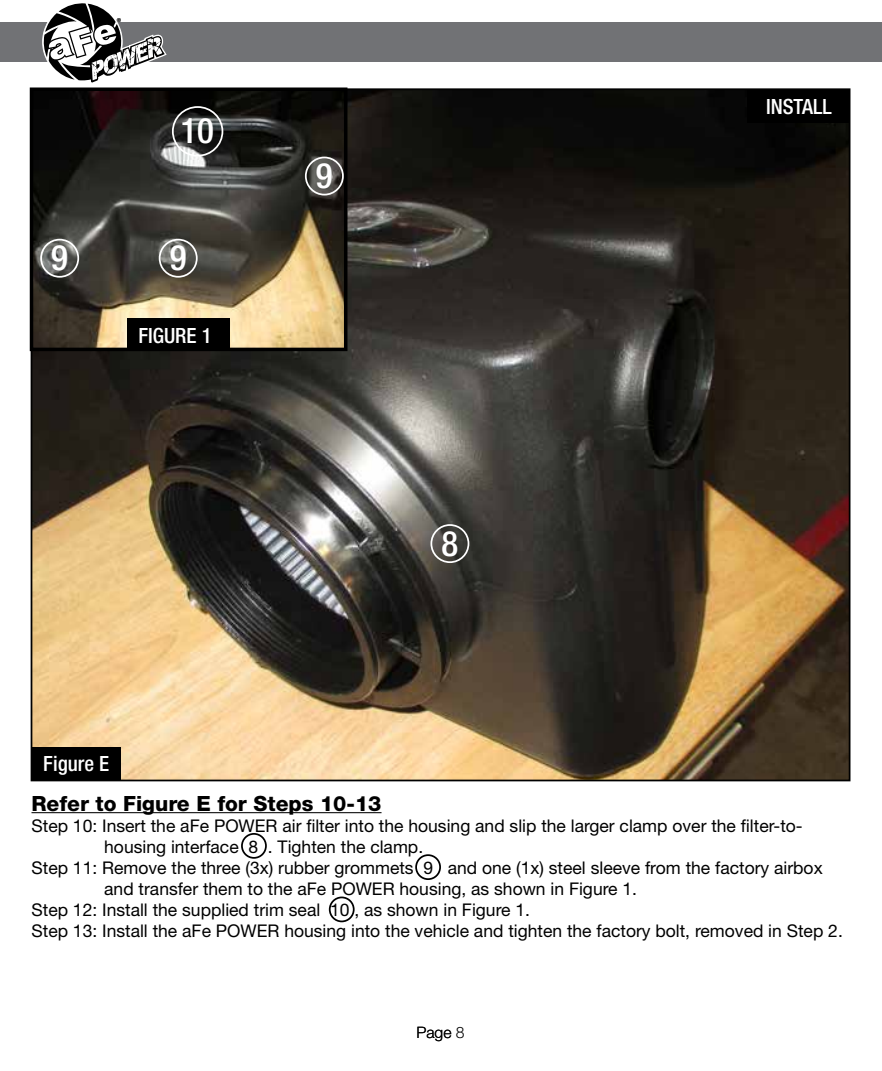
<style>
.page{position:relative;width:882px;height:1071px;background:#fff}
.page>*{position:absolute;margin:0;border:0;box-sizing:border-box;transform-origin:0 0}
.t1{font:500 condensed 35px "Helvetica Neue";color:#fff}
.t2{font:800 21px "Helvetica Neue";color:#000}
.t3{font:500 condensed 21px "Helvetica Neue";color:#fff}
.t4{font:17.5px "Helvetica Neue";color:#000}
.t5{font:300 15.75px "Helvetica Neue";color:#000}
.t6{font:8.75px "Myriad";color:#000}
</style>
<div class="page">
<img style="left:34px;top:91px;width:813px;height:687px">
<div style="left:0;top:23px;width:882px;height:39px;background:#717275"></div>
<svg style="left:43px;top:3px;width:124px;height:80px"></svg>
<hr style="left:32px;top:812px;width:350px;height:1px;background:#000">
<div style="left:32px;top:747px;width:89px;height:33px;background:#000"></div>
<div style="left:747px;top:90px;width:103px;height:33px;background:#000"></div>
<div style="left:415px;top:854px;width:26px;height:26px;border:2px solid #000;border-radius:50%"></div>
<div style="left:241px;top:833px;width:26px;height:26px;border:2px solid #000;border-radius:50%"></div>
<div style="left:329px;top:897px;width:26px;height:25px;border:2px solid #000;border-radius:50%"></div>
<div style="left:430px;top:524px;width:39px;height:39px;border:2px solid #fff;border-radius:50%"></div>
<img style="left:35px;top:93px;width:307px;height:253px">
<div style="left:30px;top:88px;width:317px;height:263px;border:4px solid #000"></div>
<div style="left:159px;top:239px;width:39px;height:39px;border:2px solid #fff;border-radius:50%"></div>
<div style="left:40px;top:239px;width:39px;height:39px;border:2px solid #fff;border-radius:50%"></div>
<div style="left:172px;top:106px;width:51px;height:51px;border:2px solid #fff;border-radius:50%"></div>
<div style="left:305px;top:157px;width:39px;height:39px;border:2px solid #fff;border-radius:50%"></div>
<div style="left:127px;top:318px;width:103px;height:33px;background:#000"></div>
<p class="t6" style="left:117px;top:17px;width:6px">®</p>
<h1 class="t1" style="left:180px;top:110px;width:35px">10</h1>
<h1 class="t1" style="left:51px;top:237px;width:18px">9</h1>
<h1 class="t1" style="left:170px;top:237px;width:18px">9</h1>
<p class="t3" style="left:138px;top:323px;width:75px">FIGURE 1</p>
<h1 class="t1" style="left:316px;top:155px;width:18px">9</h1>
<p class="t3" style="left:43px;top:751px;width:67px">Figure E</p>
<h1 class="t1" style="left:442px;top:522px;width:18px">8</h1>
<p class="t3" style="left:766px;top:94px;width:67px">INSTALL</p>
<p class="t2" style="left:32px;top:791px;width:352px">Refer to Figure E for Steps 10-13</p>
<p class="t4" style="left:32px;top:815px;width:773px">Step 10: Insert the aFe POWER air filter into the housing and slip the larger clamp over the filter-to-</p>
<p class="t4" style="left:104px;top:836px;width:320px">housing interface 8 . Tighten the clamp.</p>
<p class="t4" style="left:32px;top:857px;width:793px">Step 11: Remove the three (3x) rubber grommets 9 and one (1x) steel sleeve from the factory airbox</p>
<p class="t4" style="left:104px;top:878px;width:534px">and transfer them to the aFe POWER housing, as shown in Figure 1.</p>
<p class="t4" style="left:32px;top:899px;width:500px">Step 12: Install the supplied trim seal 10 , as shown in Figure 1.</p>
<p class="t4" style="left:32px;top:920px;width:813px">Step 13: Install the aFe POWER housing into the vehicle and tighten the factory bolt, removed in Step 2.</p>
<p class="t5" style="left:416px;top:1023px;width:50px">Page 8</p>
</div>
